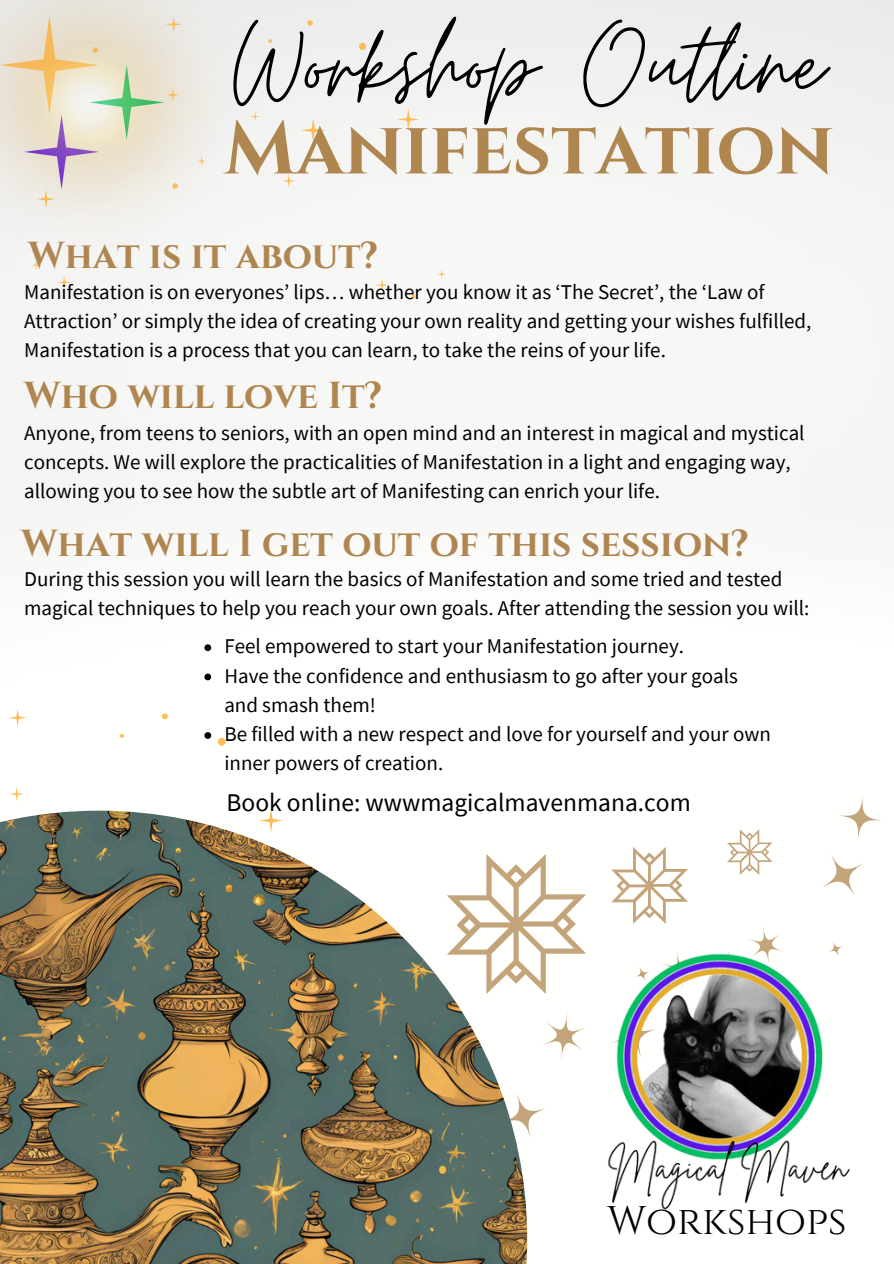
<style>
.page{position:relative;width:894px;height:1264px;background:#fff}
.page>*{position:absolute;margin:0;border:0;box-sizing:border-box;transform-origin:0 0}
.t1{font:122.7px "Moon Time";color:#000}
.t2{font:700 75.3px "Cinzel";color:#b08650}
.t3{font:39.9px "Cinzel";color:#000}
.t4{font:700 37.5px "Cinzel";color:#b08650}
.t5{font:25.5px "Source Sans Pro";color:#000}
.t6{font:21px/29.2px "Source Sans Pro";color:#000}
</style>
<div class="page">
<svg style="left:397px;top:108px;width:22px;height:23px"></svg>
<svg style="left:57px;top:275px;width:14px;height:14px"></svg>
<svg style="left:332px;top:159px;width:9px;height:10px"></svg>
<svg style="left:436px;top:269px;width:10px;height:10px"></svg>
<svg style="left:375px;top:278px;width:14px;height:14px"></svg>
<svg style="left:282px;top:174px;width:13px;height:14px"></svg>
<svg style="left:301px;top:118px;width:24px;height:24px"></svg>
<svg style="left:307px;top:20px;width:6px;height:6px"></svg>
<svg style="left:268px;top:39px;width:4px;height:4px"></svg>
<svg style="left:411px;top:294px;width:4px;height:4px"></svg>
<svg style="left:359px;top:43px;width:7px;height:7px"></svg>
<svg style="left:541px;top:1021px;width:18px;height:25px"></svg>
<svg style="left:818px;top:851px;width:48px;height:48px"></svg>
<svg style="left:498px;top:1089px;width:51px;height:51px"></svg>
<svg style="left:835px;top:793px;width:49px;height:49px"></svg>
<img style="left:559px;top:927px;width:291px;height:283px">
<svg style="left:8px;top:708px;width:19px;height:19px"></svg>
<svg style="left:9px;top:787px;width:15px;height:14px"></svg>
<svg style="left:162px;top:713px;width:6px;height:6px"></svg>
<svg style="left:120px;top:734px;width:4px;height:4px"></svg>
<svg style="left:218px;top:738px;width:7px;height:7px"></svg>
<img style="left:0;top:810px;width:527px;height:453px">
<svg style="left:446px;top:854px;width:140px;height:139px"></svg>
<svg style="left:611px;top:846px;width:76px;height:78px"></svg>
<svg style="left:727px;top:829px;width:45px;height:46px"></svg>
<img style="left:0;top:0;width:264px;height:273px">
<svg style="left:204px;top:644px;width:7px;height:7px"></svg>
<svg style="left:204px;top:673px;width:7px;height:7px"></svg>
<svg style="left:204px;top:732px;width:7px;height:7px"></svg>
<p class="t1" style="left:233px;top:-10px;width:592px">Workshop Outline</p>
<p class="t2" style="left:224px;top:100px;width:611px">Manifestation</p>
<h3 class="t4" style="left:28px;top:231px;width:351px">What is it about?</h3>
<p class="t6" style="left:24px;top:277px;width:788px">Manifestation is on everyones’ lips… whether you know it as ‘The Secret’, the ‘Law of<br>Attraction’ or simply the idea of creating your own reality and getting your wishes fulfilled,<br>Manifestation is a process that you can learn, to take the reins of your life.</p>
<p class="t4" style="left:24px;top:372px;width:359px">Who will love It?</p>
<h3 class="t6" style="left:24px;top:417px;width:781px">Anyone, from teens to seniors, with an open mind and an interest in magical and mystical concepts. We will explore the practicalities of Manifestation in a light and engaging way, allowing you to see how the subtle art of Manifesting can enrich your life.</h3>
<h2 class="t4" style="left:21px;top:519px;width:728px">What will I get out of this session?</h2>
<p class="t6" style="left:24px;top:563px;width:786px">During this session you will learn the basics of Manifestation and some tried and tested magical techniques to help you reach your own goals. After attending the session you will:</p>
<h3 class="t6" style="left:224px;top:631px;width:461px">Feel empowered to start your Manifestation journey.</h3>
<p class="t6" style="left:224px;top:660px;width:515px">Have the confidence and enthusiasm to go after your goals and smash them!</p>
<p class="t6" style="left:224px;top:719px;width:548px">Be filled with a new respect and love for yourself and your own inner powers of creation.</p>
<p class="t5" style="left:226px;top:785px;width:465px">Book online: wwwmagicalmavenmana.com</p>
<p class="t3" style="left:606px;top:1194px;width:241px">Workshops</p>
</div>
